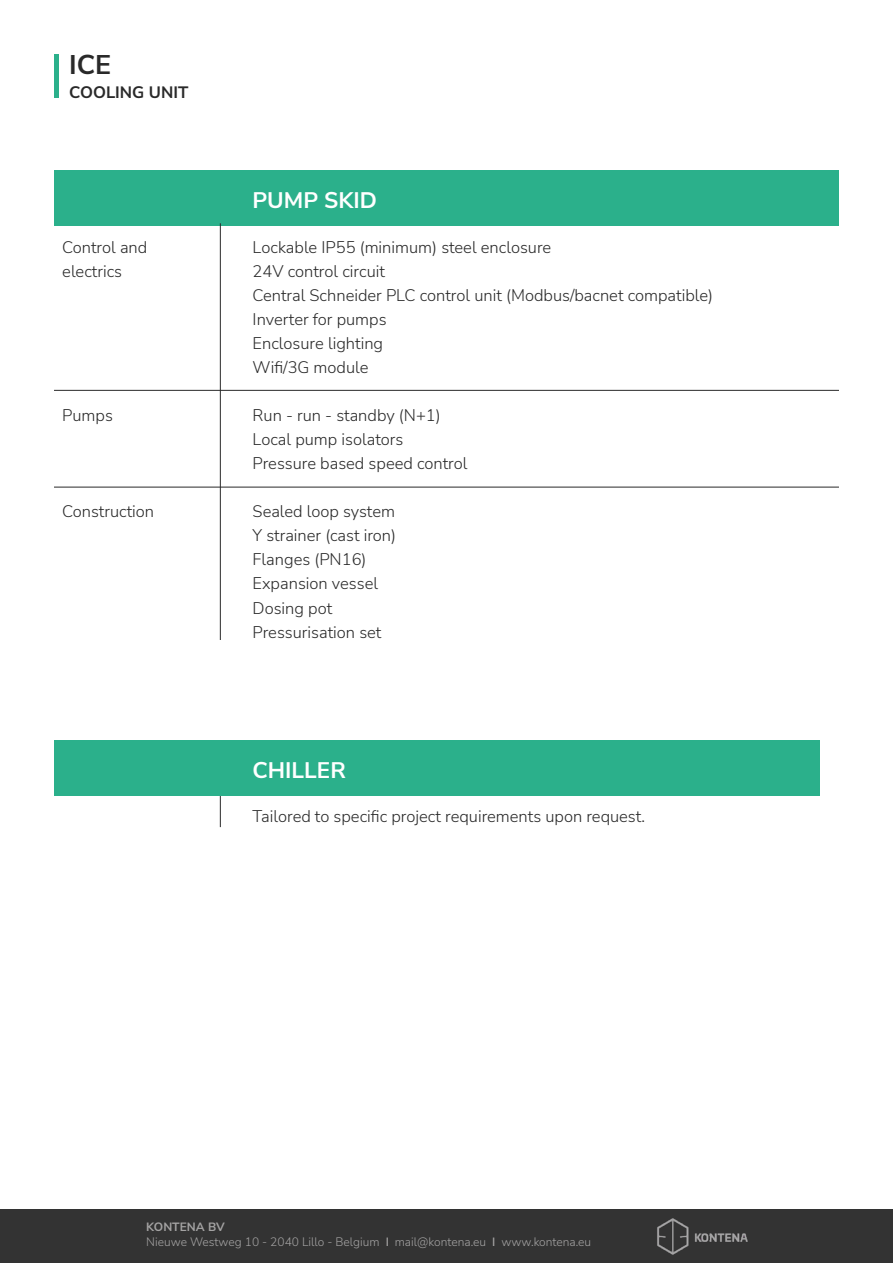
<style>
.page{position:relative;width:893px;height:1263px;background:#fff}
.page>*{position:absolute;margin:0;border:0;box-sizing:border-box;transform-origin:0 0}
.t1{font:700 27px "Nunito Sans";color:#292929}
.t2{font:700 22.5px "Nunito Sans";color:#fff}
.t3{font:300 16.5px/24px "Nunito Sans";color:#292929}
.t4{font:700 16.5px "Nunito Sans";color:#292929}
.t5{font:300 12px/15px "Nunito Sans";color:#a4a3a3}
.s1{font-weight:700}
.s2{font-weight:600}
</style>
<div class="page">
<hr style="left:54px;top:54px;width:4px;height:44px;background:#2bb08b">
<div style="left:54px;top:170px;width:785px;height:55px;background:#2bb08b"></div>
<hr style="left:54px;top:487px;width:785px;height:1px;background:#292929">
<hr style="left:54px;top:390px;width:785px;height:1px;background:#292929">
<hr style="left:220px;top:223px;width:1px;height:417px;background:#292929">
<hr style="left:220px;top:780px;width:1px;height:47px;background:#292929">
<div style="left:54px;top:740px;width:765px;height:55px;background:#2bb08b"></div>
<div style="left:0;top:1209px;width:893px;height:54px;background:#333"></div>
<img style="left:657px;top:1218px;width:91px;height:37px">
<h1 class="t1" style="left:69px;top:45px;width:44px">ICE</h1>
<p class="t4" style="left:69px;top:80px;width:120px">COOLING UNIT</p>
<p class="t3" style="left:62px;top:235px;width:87px">Control and electrics</p>
<p class="t3" style="left:62px;top:403px;width:52px">Pumps</p>
<p class="t3" style="left:62px;top:499px;width:93px">Construction</p>
<h2 class="t2" style="left:253px;top:184px;width:126px">PUMP SKID</h2>
<p class="t3" style="left:253px;top:235px;width:462px">Lockable IP55 (minimum) steel enclosure<br>24V control circuit<br>Central Schneider PLC control unit (Modbus/bacnet compatible)<br>Inverter for pumps<br>Enclosure lighting<br>Wifi/3G module</p>
<p class="t3" style="left:253px;top:403px;width:216px">Run - run - standby (N+1)<br>Local pump isolators<br>Pressure based speed control</p>
<p class="t3" style="left:253px;top:499px;width:145px">Sealed loop system<br>Y strainer (cast iron)<br>Flanges (PN16)<br>Expansion vessel<br>Dosing pot<br>Pressurisation set</p>
<h2 class="t2" style="left:253px;top:754px;width:95px">CHILLER</h2>
<p class="t3" style="left:253px;top:803px;width:394px">Tailored to specific project requirements upon request.</p>
<p class="t5" style="left:146px;top:1219px;width:446px"><span class="s1">KONTENA BV<br></span>Nieuwe Westweg 10 - 2040 Lillo - Belgium <span class="s2">Ӏ</span> mail@kontena.eu <span class="s2">Ӏ</span> www.kontena.eu</p>
</div>
